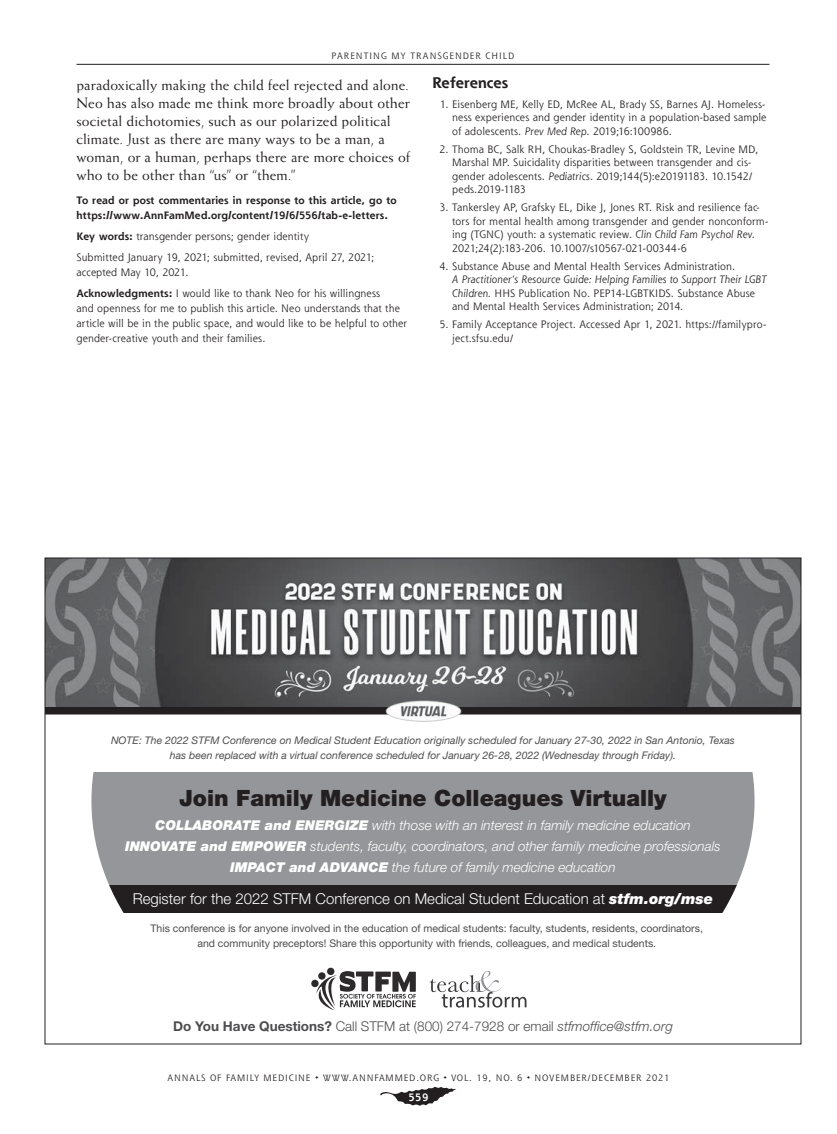
<style>
.page{position:relative;width:837px;height:1134px;background:#fff}
.page>*{position:absolute;margin:0;border:0;box-sizing:border-box;transform-origin:0 0}
.t1{font:900 22.5px "Helvetica Neue LT Std";color:#231f20}
.t2{font:15px/18px "Weiss Std";letter-spacing:.005em;color:#231f20}
.t3{font:300 15px "Helvetica Neue LT Std";color:#fff}
.t4{font:700 15px "Shannon Std";color:#231f20}
.t5{font:italic 300 13.5px/21px "Helvetica Neue LT Std";color:#fff;text-align:center}
.t6{font:300 13.5px "Helvetica Neue LT Std";color:#4d4d4f}
.t7{font:10.5px/13.5px "Shannon Std";letter-spacing:.01em;color:#231f20}
.t8{font:italic 10.5px/15px "Helvetica Neue LT Std";color:#4d4d4f;text-align:center}
.t9{font:10.5px/15px "Helvetica Neue LT Std";color:#4d4d4f;text-align:center}
.t10{font:700 10.5px/15px "Shannon Std";letter-spacing:.015em;color:#231f20}
.t11{font:700 10.5px "Shannon Std";color:#fff}
.t12{font:9px "Shannon Std";letter-spacing:.1em;color:#231f20}
.s1{font-weight:700}
.s2{font-style:italic}
.s3{font-weight:900}
.s4{font-weight:900;font-style:italic}
</style>
<div class="page">
<hr style="left:76px;top:64px;width:694px;height:1px;background:#231f20">
<svg style="left:91px;top:772px;width:664px;height:236px;fill:#949699"></svg>
<img style="left:47px;top:560px;width:752px;height:147px">
<div style="left:45px;top:707px;width:756px;height:8px;background:#231f20"></div>
<img style="left:375px;top:697px;width:96px;height:25px">
<svg style="left:311px;top:968px;width:105px;height:43px"></svg>
<svg style="left:430px;top:971px;width:96px;height:37px"></svg>
<svg style="left:380px;top:1087px;width:77px;height:19px"></svg>
<p class="t12" style="left:332px;top:51px;width:184px">PARENTING MY TRANSGENDER CHILD</p>
<p class="t2" style="left:76px;top:76px;width:335px">paradoxically making the child feel rejected and alone.<br>Neo has also made me think more broadly about other societal dichotomies, such as our polarized political climate. Just as there are many ways to be a man, a woman, or a human, perhaps there are more choices of who to be other than “us” or “them.”</p>
<p class="t10" style="left:76px;top:193px;width:322px">To read or post commentaries in response to this article, go to https://www.AnnFamMed.org/content/19/6/556/tab-e-letters.</p>
<p class="t7" style="left:76px;top:226px;width:299px;line-height:21px"><span class="s1">Key words:</span> transgender persons; gender identity<br>Submitted January 19, 2021; submitted, revised, April 27, 2021;</p>
<p class="t7" style="left:76px;top:262px;width:305px;line-height:21px">accepted May 10, 2021.<br><span class="s1">Acknowledgments:</span> I would like to thank Neo for his willingness</p>
<p class="t7" style="left:76px;top:301px;width:332px;line-height:15px">and openness for me to publish this article. Neo understands that the article will be in the public space, and would like to be helpful to other gender-creative youth and their families.</p>
<h2 class="t4" style="left:432px;top:73px;width:78px">References</h2>
<p class="t7" style="left:452px;top:97px;width:316px;text-align:justify;text-indent:-12px">1. Eisenberg ME, Kelly ED, McRee AL, Brady SS, Barnes AJ. Homeless&shy;ness experiences and gender identity in a population-based sample of adolescents. <span class="s2">Prev Med Rep</span>. 2019;16:100986.</p>
<p class="t7" style="left:452px;top:142px;width:307px;text-indent:-13px">2. Thoma BC, Salk RH, Choukas-Bradley S, Goldstein TR, Levine MD, Marshal MP. Suicidality disparities between transgender and cis&shy;gender adolescents. <span class="s2">Pediatrics</span>. 2019;144(5):e20191183. 10.1542/ peds.2019-1183</p>
<p class="t7" style="left:452px;top:200px;width:317px;text-indent:-13px">3. Tankersley AP, Grafsky EL, Dike J, Jones RT. Risk and resilience fac&shy;tors for mental health among transgender and gender nonconform&shy;ing (TGNC) youth: a systematic review. <span class="s2">Clin Child Fam Psychol Rev</span>.<br>2021;24(2):183-206. 10.1007/s10567-021-00344-6</p>
<p class="t7" style="left:440px;top:259px;width:297px">4. Substance Abuse and Mental Health Services Administration.</p>
<p class="t7" style="left:452px;top:272px;width:316px"><span class="s2">A Practitioner’s Resource Guide: Helping Families to Support Their LGBT<br>Children.</span> HHS Publication No. PEP14-LGBTKIDS. Substance Abuse and Mental Health Services Administration; 2014.</p>
<p class="t7" style="left:452px;top:317px;width:315px;text-indent:-13px">5. Family Acceptance Project. Accessed Apr 1, 2021. https://familypro&shy;ject.sfsu.edu/</p>
<p class="t8" style="left:111px;top:733px;width:625px">NOTE: The 2022 STFM Conference on Medical Student Education originally scheduled for January 27-30, 2022 in San Antonio, Texas has been replaced with a virtual conference scheduled for January 26-28, 2022 (Wednesday through Friday).</p>
<h1 class="t1" style="left:179px;top:784px;width:489px">Join Family Medicine Colleagues Virtually</h1>
<p class="t5" style="left:125px;top:815px;width:597px"><span class="s3">COLLABORATE and ENERGIZE</span> with those with an interest in family medicine education<br><span class="s3">INNOVATE and EMPOWER</span> students, faculty, coordinators, and other family medicine professionals<br><span class="s3">IMPACT and ADVANCE</span> the future of family medicine education</p>
<h2 class="t3" style="left:133px;top:890px;width:582px">Register for the 2022 STFM Conference on Medical Student Education at <span class="s4">stfm.org/mse</span></h2>
<p class="t9" style="left:151px;top:920px;width:554px">This conference is for anyone involved in the education of medical students: faculty, students, residents, coordinators, and community preceptors! Share this opportunity with friends, colleagues, and medical students.</p>
<p class="t6" style="left:173px;top:1018px;width:501px"><span class="s1">Do You Have Questions?</span> Call STFM at (800) 274-7928 or email <span class="s2">stfmoffice@stfm.org</span></p>
<p class="t12" style="left:168px;top:1072px;width:503px">ANNALS OF FAMILY MEDICINE ✦ WWW.ANNFAMMED.ORG ✦ VOL. 19, NO. 6 ✦ NOVEMBER/DECEMBER 2021</p>
<p class="t11" style="left:408px;top:1090px;width:22px">559</p>
</div>
